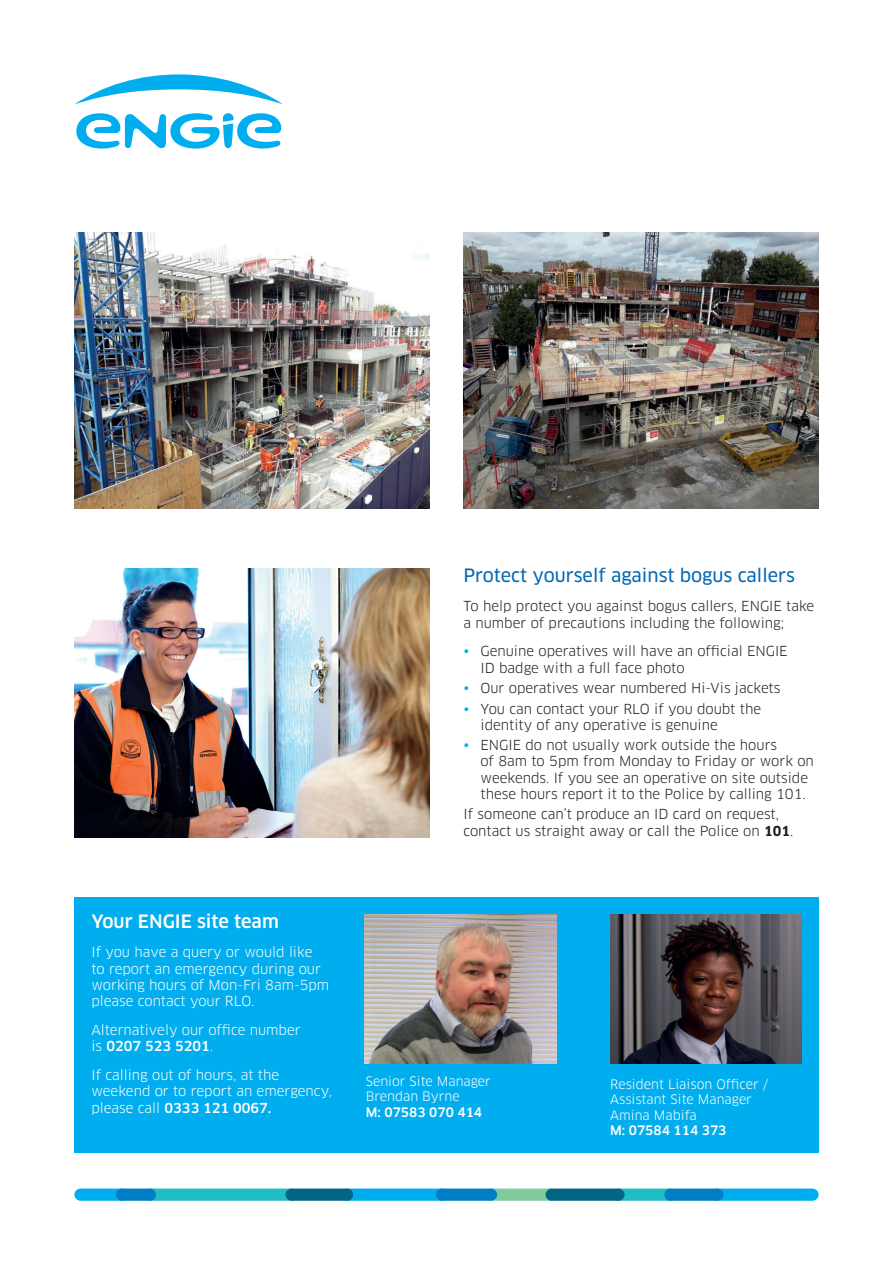
<style>
.page{position:relative;width:893px;height:1263px;background:#fff}
.page>*{position:absolute;margin:0;border:0;box-sizing:border-box;transform-origin:0 0}
.t1{font:18px "Clan Pro News";color:#0166b3}
.t2{font:500 18px "Clan Pro";color:#fff}
.t3{font:13.5px/16.2px "Clan Pro";color:#231f20}
.t4{font:13.5px/16.2px "Clan Pro";color:#fff}
.t5{font:12.75px/15.3px "Clan Pro";color:#fff}
.t6{font:500 12.75px "Clan Pro";color:#fff}
.s1{font-size:15px;color:#00aeef}
.s2{font-weight:700}
.s3{font-weight:500}
</style>
<div class="page">
<img style="left:74px;top:568px;width:355px;height:270px">
<div style="left:74px;top:897px;width:745px;height:255px;background:#00aeef"></div>
<img style="left:610px;top:914px;width:191px;height:149px">
<img style="left:365px;top:914px;width:191px;height:149px">
<svg style="left:75px;top:74px;width:208px;height:30px"></svg>
<svg style="left:76px;top:113px;width:205px;height:36px"></svg>
<div style="left:711px;top:1188px;width:108px;height:13px;background:#00aeef;border-radius:6px"></div>
<div style="left:612px;top:1188px;width:65px;height:13px;background:#21bdc6;border-radius:6px"></div>
<div style="left:485px;top:1188px;width:73px;height:13px;background:#80ca9c;border-radius:6px"></div>
<div style="left:546px;top:1188px;width:78px;height:13px;background:#016584;border-radius:6px"></div>
<div style="left:341px;top:1188px;width:107px;height:13px;background:#00aeef;border-radius:6px"></div>
<div style="left:144px;top:1188px;width:154px;height:13px;background:#21bdc6;border-radius:6px"></div>
<div style="left:74px;top:1188px;width:54px;height:13px;background:#00aeef;border-radius:6px"></div>
<div style="left:436px;top:1188px;width:61px;height:13px;background:#007ec5;border-radius:6px"></div>
<div style="left:285px;top:1188px;width:68px;height:13px;background:#016584;border-radius:6px"></div>
<div style="left:116px;top:1188px;width:40px;height:13px;background:#007ec5;border-radius:6px"></div>
<div style="left:664px;top:1188px;width:59px;height:13px;background:#007ec5;border-radius:6px"></div>
<img style="left:463px;top:232px;width:356px;height:277px">
<img style="left:74px;top:232px;width:355px;height:277px">
<h1 class="t1" style="left:463px;top:565px;width:333px">Protect yourself against bogus callers</h1>
<p class="t3" style="left:463px;top:598px;width:352px">To help protect you against bogus callers, ENGIE take a number of precautions including the following;</p>
<p class="t3" style="left:480px;top:643px;width:309px;text-indent:-17px"><span class="s1">•</span> Genuine operatives will have an official ENGIE<br>ID badge with a full face photo</p>
<p class="t3" style="left:463px;top:680px;width:318px"><span class="s1">•</span> Our operatives wear numbered Hi-Vis jackets</p>
<p class="t3" style="left:480px;top:700px;width:282px;text-indent:-17px"><span class="s1">•</span> You can contact your RLO if you doubt the identity of any operative is genuine</p>
<p class="t3" style="left:480px;top:737px;width:335px;text-indent:-17px"><span class="s1">•</span> ENGIE do not usually work outside the hours<br>of 8am to 5pm from Monday to Friday or work on weekends. If you see an operative on site outside these hours report it to the Police by calling 101.</p>
<p class="t3" style="left:463px;top:806px;width:331px">If someone can’t produce an ID card on request, contact us straight away or call the Police on <span class="s2">101</span>.</p>
<h1 class="t2" style="left:91px;top:911px;width:189px">Your ENGIE site team</h1>
<p class="t4" style="left:91px;top:944px;width:239px">If you have a query or would like<br>to report an emergency during our working hours of Mon-Fri 8am-5pm please contact your RLO.</p>
<p class="t4" style="left:91px;top:1022px;width:211px">Alternatively our office number is <span class="s3">0207 523 5201</span>.</p>
<p class="t4" style="left:91px;top:1067px;width:242px">If calling out of hours, at the weekend or to report an emergency, please call <span class="s3">0333 121 0067.</span></p>
<p class="t5" style="left:610px;top:1076px;width:159px">Resident Liaison Officer /<br>Assistant Site Manager<br>Amina Mabifa</p>
<p class="t6" style="left:610px;top:1123px;width:118px">M: 07584 114 373</p>
<p class="t5" style="left:366px;top:1073px;width:126px">Senior Site Manager<br>Brendan Byrne</p>
<p class="t6" style="left:366px;top:1104px;width:118px">M: 07583 070 414</p>
</div>
